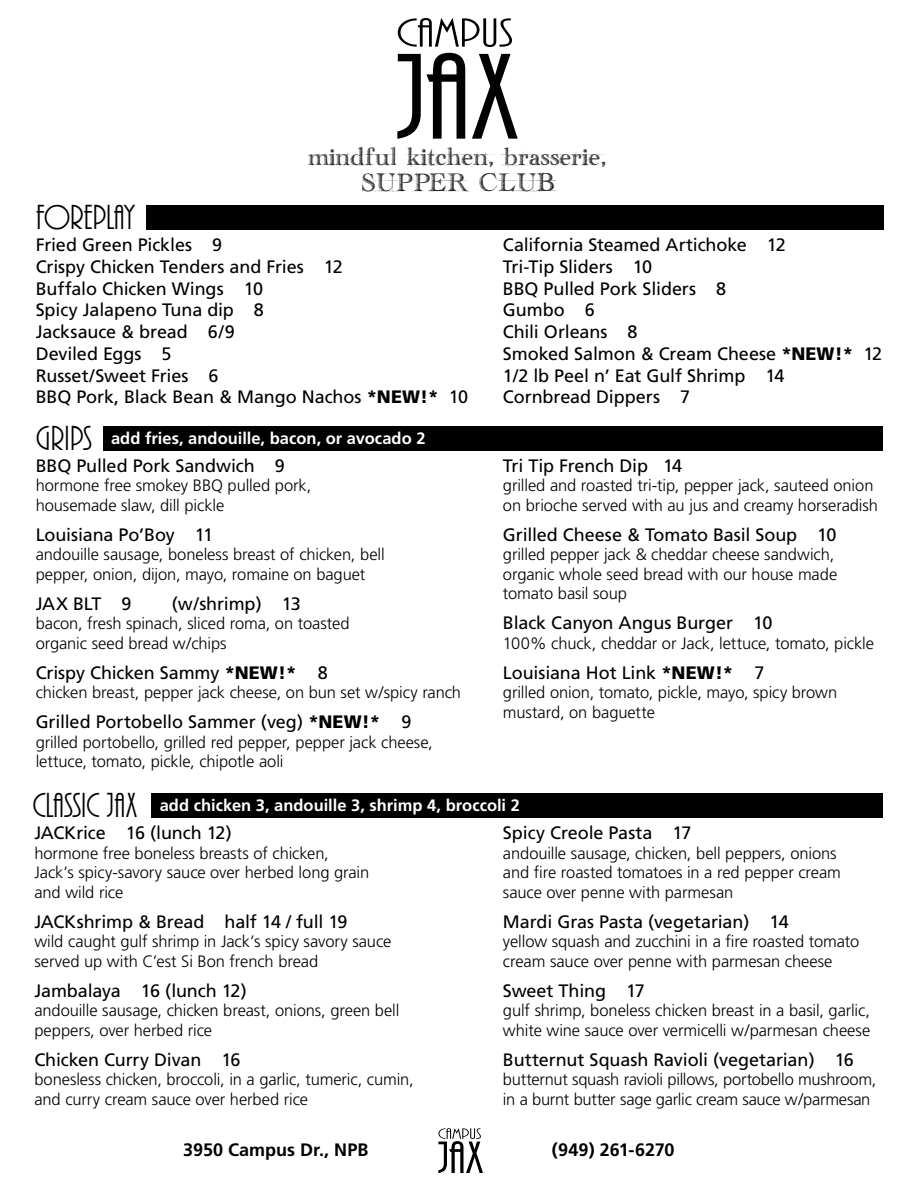
<style>
.page{position:relative;width:918px;height:1188px;background:#fff}
.page>*{position:absolute;margin:0;border:0;box-sizing:border-box;transform-origin:0 0}
.t1{font:36px "ARBONNIE";color:#010101}
.t2{font:21px/25.2px "handwriting draft free version";letter-spacing:-.025em;color:#231f20;text-align:center}
.t3{font:18px/21.8px "Frutiger";letter-spacing:-.005em;color:#010101}
.t4{font:700 18px "Frutiger";color:#010101}
.t5{font:300 16.5px/19.5px "Frutiger";letter-spacing:-.005em;color:#010101}
.t6{font:700 16.5px "Frutiger";color:#fff}
.s1{font-weight:900}
</style>
<div class="page">
<div style="left:146px;top:205px;width:737px;height:24px;background:#010101"></div>
<div style="left:103px;top:426px;width:780px;height:24px;background:#010101"></div>
<svg style="left:398px;top:18px;width:114px;height:29px"></svg>
<svg style="left:397px;top:53px;width:68px;height:86px"></svg>
<svg style="left:472px;top:54px;width:46px;height:85px"></svg>
<div style="left:152px;top:793px;width:731px;height:24px;background:#010101"></div>
<svg style="left:438px;top:1128px;width:45px;height:45px"></svg>
<p class="t2" style="left:309px;top:147px;width:300px">mindful kitchen, brasserie,<br>SUPPER CLUB</p>
<h1 class="t1" style="left:36px;top:199px;width:101px">FOREPLAY</h1>
<p class="t3" style="left:36px;top:234px;width:434px">Fried Green Pickles 9<br>Crispy Chicken Tenders and Fries 12<br>Buffalo Chicken Wings 10<br>Spicy Jalapeno Tuna dip 8<br>Jacksauce &amp; bread 6/9<br>Deviled Eggs 5<br>Russet/Sweet Fries 6<br>BBQ Pork, Black Bean &amp; Mango Nachos <span class="s1">*NEW!*</span> 10</p>
<p class="t3" style="left:503px;top:234px;width:381px">California Steamed Artichoke 12<br>Tri-Tip Sliders 10<br>BBQ Pulled Pork Sliders 8<br>Gumbo 6<br>Chili Orleans 8<br>Smoked Salmon &amp; Cream Cheese <span class="s1">*NEW!*</span> 12<br>1/2 lb Peel n’ Eat Gulf Shrimp 14<br>Cornbread Dippers 7</p>
<h1 class="t1" style="left:36px;top:420px;width:57px">GRIPS</h1>
<p class="t6" style="left:111px;top:428px;width:316px">add fries, andouille, bacon, or avocado 2</p>
<p class="t3" style="left:36px;top:455px;width:251px">BBQ Pulled Pork Sandwich 9</p>
<p class="t5" style="left:36px;top:476px;width:277px">hormone free smokey BBQ pulled pork, housemade slaw, dill pickle</p>
<p class="t3" style="left:36px;top:524px;width:179px">Louisiana Po’Boy 11</p>
<p class="t5" style="left:36px;top:545px;width:350px">andouille sausage, boneless breast of chicken, bell pepper, onion, dijon, mayo, romaine on baguet</p>
<p class="t3" style="left:36px;top:593px;width:97px">JAX BLT 9</p>
<p class="t3" style="left:172px;top:593px;width:131px">(w/shrimp) 13</p>
<p class="t5" style="left:36px;top:614px;width:315px">bacon, fresh spinach, sliced roma, on toasted organic seed bread w/chips</p>
<p class="t3" style="left:36px;top:662px;width:294px">Crispy Chicken Sammy <span class="s1">*NEW!*</span> 8</p>
<p class="t5" style="left:36px;top:683px;width:427px">chicken breast, pepper jack cheese, on bun set w/spicy ranch</p>
<p class="t3" style="left:36px;top:711px;width:377px">Grilled Portobello Sammer (veg) <span class="s1">*NEW!*</span> 9</p>
<p class="t5" style="left:36px;top:733px;width:399px">grilled portobello, grilled red pepper, pepper jack cheese, lettuce, tomato, pickle, chipotle aoli</p>
<p class="t3" style="left:503px;top:455px;width:181px">Tri Tip French Dip 14</p>
<p class="t5" style="left:503px;top:476px;width:376px">grilled and roasted tri-tip, pepper jack, sauteed onion on brioche served with au jus and creamy horseradish</p>
<p class="t3" style="left:503px;top:524px;width:335px">Grilled Cheese &amp; Tomato Basil Soup 10</p>
<p class="t5" style="left:503px;top:545px;width:336px">grilled pepper jack &amp; cheddar cheese sandwich, organic whole seed bread with our house made tomato basil soup</p>
<p class="t3" style="left:503px;top:612px;width:271px">Black Canyon Angus Burger 10</p>
<p class="t5" style="left:503px;top:634px;width:373px">100% chuck, cheddar or Jack, lettuce, tomato, pickle</p>
<p class="t3" style="left:503px;top:662px;width:263px">Louisiana Hot Link <span class="s1">*NEW!*</span> 7</p>
<p class="t5" style="left:503px;top:683px;width:336px">grilled onion, tomato, pickle, mayo, spicy brown mustard, on baguette</p>
<h1 class="t1" style="left:33px;top:787px;width:106px">CLASSIC JAX</h1>
<p class="t3" style="left:34px;top:822px;width:199px">JACKrice 16 (lunch 12)</p>
<p class="t5" style="left:34px;top:843px;width:336px">hormone free boneless breasts of chicken,<br>Jack’s spicy-savory sauce over herbed long grain and wild rice</p>
<p class="t3" style="left:34px;top:911px;width:315px">JACKshrimp &amp; Bread half 14 / full 19</p>
<p class="t5" style="left:34px;top:932px;width:358px">wild caught gulf shrimp in Jack’s spicy savory sauce served up with C’est Si Bon french bread</p>
<p class="t3" style="left:34px;top:980px;width:214px">Jambalaya 16 (lunch 12)</p>
<p class="t5" style="left:34px;top:1001px;width:367px">andouille sausage, chicken breast, onions, green bell peppers, over herbed rice</p>
<p class="t3" style="left:34px;top:1049px;width:208px">Chicken Curry Divan 16</p>
<p class="t5" style="left:34px;top:1070px;width:381px">bonesless chicken, broccoli, in a garlic, tumeric, cumin, and curry cream sauce over herbed rice</p>
<p class="t6" style="left:160px;top:795px;width:362px">add chicken 3, andouille 3, shrimp 4, broccoli 2</p>
<p class="t3" style="left:503px;top:822px;width:190px">Spicy Creole Pasta 17</p>
<p class="t5" style="left:503px;top:843px;width:339px">andouille sausage, chicken, bell peppers, onions and fire roasted tomatoes in a red pepper cream sauce over penne with parmesan</p>
<p class="t3" style="left:503px;top:911px;width:287px">Mardi Gras Pasta (vegetarian) 14</p>
<p class="t5" style="left:503px;top:932px;width:358px">yellow squash and zucchini in a fire roasted tomato cream sauce over penne with parmesan cheese</p>
<p class="t3" style="left:503px;top:980px;width:143px">Sweet Thing 17</p>
<p class="t5" style="left:503px;top:1001px;width:369px">gulf shrimp, boneless chicken breast in a basil, garlic, white wine sauce over vermicelli w/parmesan cheese</p>
<p class="t3" style="left:503px;top:1049px;width:352px">Butternut Squash Ravioli (vegetarian) 16</p>
<p class="t5" style="left:503px;top:1070px;width:375px">butternut squash ravioli pillows, portobello mushroom, in a burnt butter sage garlic cream sauce w/parmesan</p>
<p class="t4" style="left:183px;top:1139px;width:187px">3950 Campus Dr., NPB</p>
<p class="t4" style="left:552px;top:1139px;width:124px">(949) 261-6270</p>
</div>
